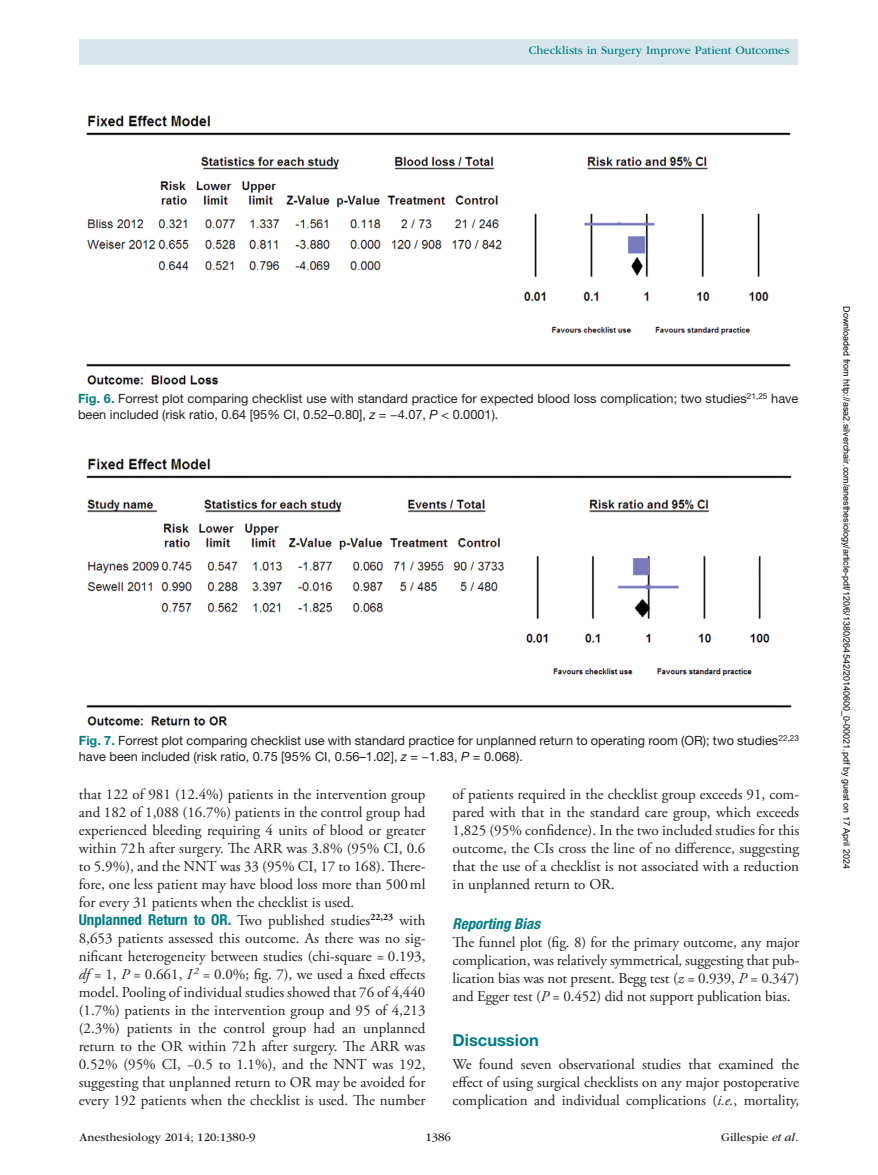
<style>
.page{position:relative;width:878px;height:1175px;background:#fff}
.page>*{position:absolute;margin:0;border:0;box-sizing:border-box;transform-origin:0 0}
.t1{font:700 16.5px "Helvetica Neue LT Std";color:#007d88}
.t2{font:15px/18px "Adobe Garamond Pro";color:#231f20;text-align:justify}
.t3{font:italic 700 condensed 15px "Helvetica Neue LT Std";color:#007d88}
.t4{font:12.75px/15.8px "Helvetica Neue LT Std";color:#231f20}
.t5{font:12px "ITC Garamond Std";color:#231f20}
.t6{font:12px "ITC Garamond Std";color:#007d88}
.t7{font:9px "Arial";color:#000}
.s1{font-weight:700;color:#007d88}
.s2{font-style:italic}
.s3{font-family:"Helvetica Neue LT Std";font-weight:700;font-stretch:condensed;color:#007d88}
</style>
<div class="page">
<div style="left:79px;top:39px;width:718px;height:25px;background:#d6e6ea"></div>
<img style="left:86px;top:115px;width:705px;height:270px">
<img style="left:86px;top:458px;width:706px;height:268px">
<p class="t6" style="left:529px;top:44px;width:262px">Checklists in Surgery Improve Patient Outcomes</p>
<p class="t4" style="left:78px;top:391px;width:721px"><span class="s1">Fig. 6.</span> Forrest plot comparing checklist use with standard practice for expected blood loss complication; two studies<sup>21,25</sup> have been included (risk ratio, 0.64 [95% CI, 0.52–0.80], <span class="s2">z</span> = −4.07, <span class="s2">P</span> &lt; 0.0001).</p>
<p class="t4" style="left:79px;top:732px;width:722px"><span class="s1">Fig. 7.</span> Forrest plot comparing checklist use with standard practice for unplanned return to operating room (OR); two studies<sup>22,23 </sup>have been included (risk ratio, 0.75 [95% CI, 0.56–1.02], <span class="s2">z</span> = −1.83, <span class="s2">P</span> = 0.068).</p>
<p class="t2" style="left:79px;top:785px;width:348px;text-align:left">that 122 of 981 (12.4%) patients in the intervention group and 182 of 1,088 (16.7%) patients in the control group had experienced bleeding requiring 4 units of blood or greater within 72h after surgery. The ARR was 3.8% (95% CI, 0.6 to 5.9%), and the NNT was 33 (95% CI, 17 to 168). There&shy;fore, one less patient may have blood loss more than 500ml for every 31 patients when the checklist is used.<br><span class="s3">Unplanned Return to OR.</span> Two published studies<sup>22,23</sup> with 8,653 patients assessed this outcome. As there was no sig&shy;nificant heterogeneity between studies (chi-square = 0.193, <span class="s2">df</span> = 1, <span class="s2">P</span> = 0.661, <span class="s2">I</span> <sup>2</sup> = 0.0%; fig. 7), we used a fixed effects model. Pooling of individual studies showed that 76 of 4,440 (1.7%) patients in the intervention group and 95 of 4,213 (2.3%) patients in the control group had an unplanned return to the OR within 72h after surgery. The ARR was 0.52% (95% CI, −0.5 to 1.1%), and the NNT was 192, suggesting that unplanned return to OR may be avoided for every 192 patients when the checklist is used. The number</p>
<p class="t2" style="left:452px;top:785px;width:348px">of patients required in the checklist group exceeds 91, com&shy;pared with that in the standard care group, which exceeds 1,825 (95% confidence). In the two included studies for this outcome, the CIs cross the line of no difference, suggesting that the use of a checklist is not associated with a reduction in unplanned return to OR.</p>
<p class="t3" style="left:452px;top:914px;width:89px">Reporting Bias</p>
<p class="t2" style="left:452px;top:934px;width:348px">The funnel plot (fig. 8) for the primary outcome, any major complication, was relatively symmetrical, suggesting that pub&shy;lication bias was not present. Begg test (<span class="s2">z</span> = 0.939, <span class="s2">P</span> = 0.347) and Egger test (<span class="s2">P</span> = 0.452) did not support publication bias.</p>
<p class="t1" style="left:452px;top:1030px;width:88px">Discussion</p>
<p class="t2" style="left:452px;top:1055px;width:348px">We found seven observational studies that examined the effect of using surgical checklists on any major postoperative complication and individual complications (<span class="s2">i.e.</span>, mortality,</p>
<p class="t5" style="left:80px;top:1130px;width:177px">Anesthesiology 2014; 120:1380-9</p>
<p class="t5" style="left:425px;top:1130px;width:27px">1386</p>
<p class="t5" style="left:721px;top:1130px;width:79px">Gillespie <span class="s2">et al.</span></p>
<p class="t7" style="left:850px;top:306px;width:564px;rotate:90deg">Downloaded from http://asa2.silverchair.com/anesthesiology/article-pdf/120/6/1380/264542/20140600_0-00021.pdf by guest on 17 April 2024</p>
</div>
